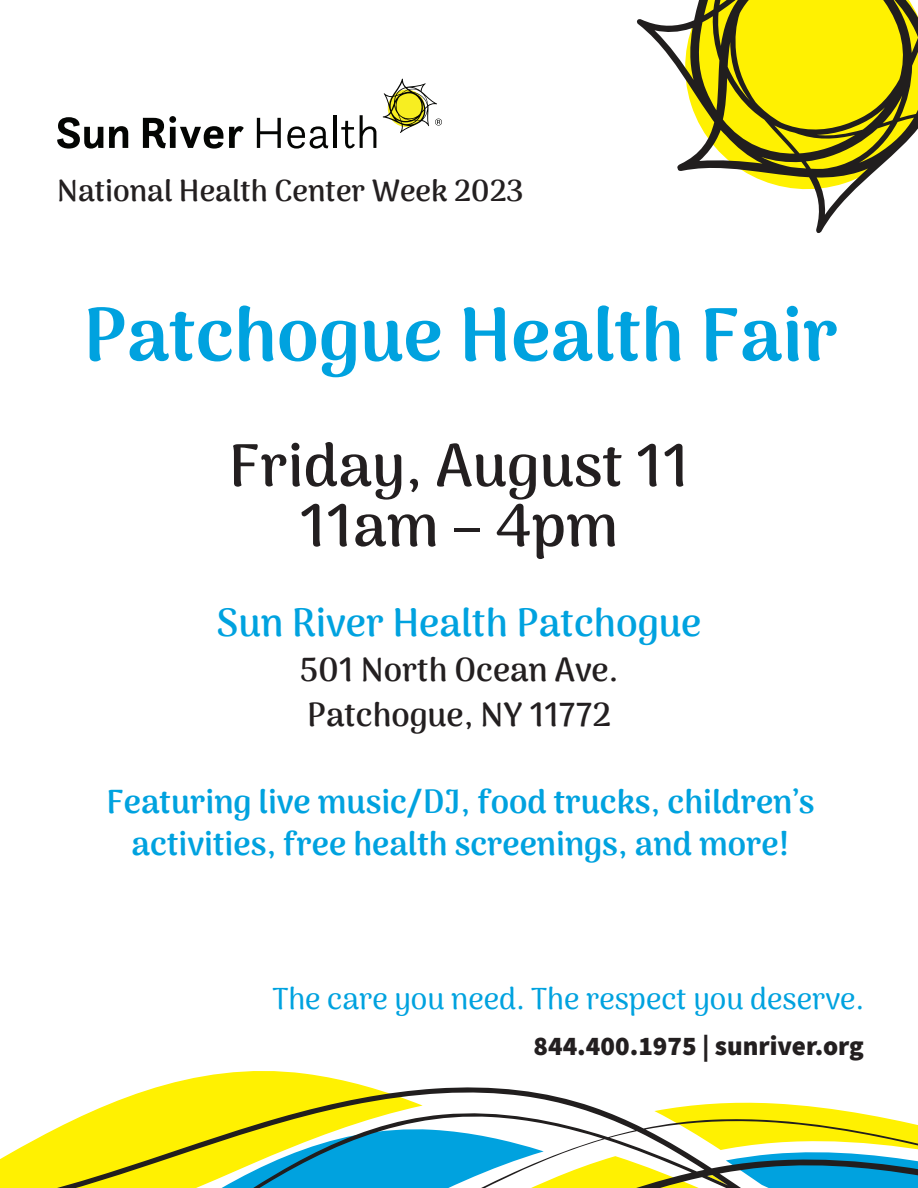
<style>
.page{position:relative;width:918px;height:1188px;background:#fff}
.page>*{position:absolute;margin:0;border:0;box-sizing:border-box;transform-origin:0 0}
.t1{font:900 75px "Arima Madurai";color:#00a2df}
.t2{font:700 60px "Arima Madurai";color:#231f20}
.t3{font:700 39px "Arima Madurai";color:#00a2df}
.t4{font:800 33px/42px "Arima Madurai";color:#00a2df;text-align:center}
.t5{font:700 33px "Arima Madurai";color:#231f20}
.t6{font:500 30px "Arima Madurai";color:#00a2df}
.t7{font:700 30px "Arima Madurai";color:#231f20}
.t8{font:900 27px "Source Sans Pro";color:#231f20}
</style>
<div class="page">
<svg style="left:165px;top:1071px;width:196px;height:14px;fill:#fff101"></svg>
<svg style="left:0;top:1085px;width:918px;height:103px"></svg>
<svg style="left:383px;top:79px;width:59px;height:54px"></svg>
<svg style="left:57px;top:117px;width:46px;height:32px"></svg>
<svg style="left:109px;top:126px;width:19px;height:22px"></svg>
<svg style="left:143px;top:116px;width:80px;height:33px"></svg>
<svg style="left:229px;top:126px;width:15px;height:22px"></svg>
<svg style="left:257px;top:118px;width:24px;height:30px"></svg>
<svg style="left:287px;top:126px;width:41px;height:23px"></svg>
<hr style="left:333px;top:115px;width:3px;height:33px;background:#040503">
<svg style="left:341px;top:115px;width:35px;height:33px"></svg>
<svg style="left:636px;top:0;width:282px;height:233px"></svg>
<p class="t7" style="left:57px;top:169px;width:468px">National Health Center Week 2023</p>
<p class="t1" style="left:83px;top:280px;width:756px">Patchogue Health Fair</p>
<p class="t2" style="left:229px;top:423px;width:462px">Friday, August 11</p>
<p class="t2" style="left:300px;top:483px;width:320px">11am – 4pm</p>
<p class="t3" style="left:217px;top:595px;width:486px">Sun River Health Patchogue</p>
<p class="t5" style="left:300px;top:646px;width:320px">501 North Ocean Ave.</p>
<p class="t5" style="left:307px;top:691px;width:305px">Patchogue, NY 11772</p>
<p class="t4" style="left:106px;top:781px;width:710px">Featuring live music/DJ, food trucks, children’s activities, free health screenings, and more!</p>
<p class="t6" style="left:272px;top:978px;width:593px">The care you need. The respect you deserve.</p>
<p class="t8" style="left:534px;top:1028px;width:332px">844.400.1975 | sunriver.org</p>
</div>
